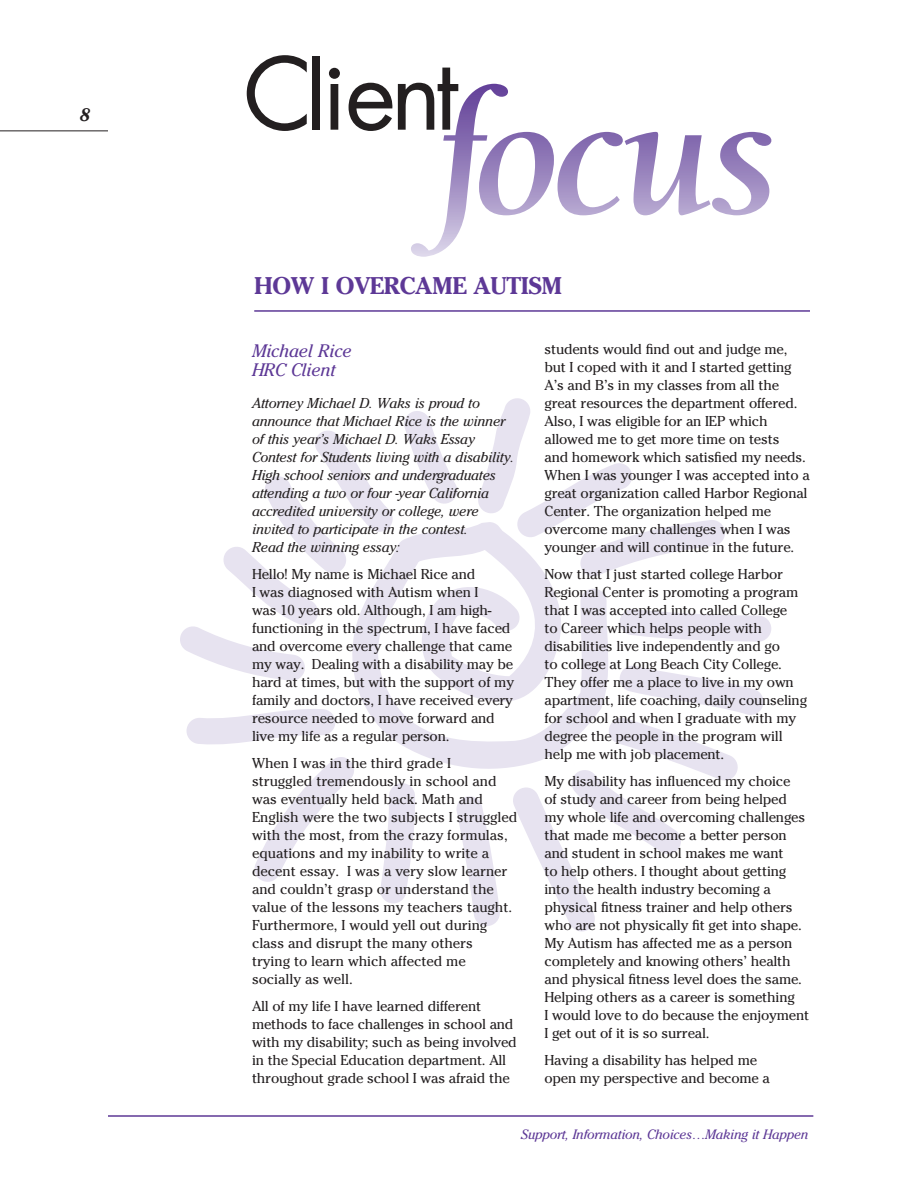
<style>
.page{position:relative;width:918px;height:1188px;background:#fff}
.page>*{position:absolute;margin:0;border:0;box-sizing:border-box;transform-origin:0 0}
.t1{font:700 24px "Cheltenham Std";letter-spacing:-.015em;color:#5d3896}
.t2{font:italic 18px/19.5px "Cheltenham Std";letter-spacing:-.015em;color:#5d3896}
.t3{font:italic 700 18px "Cheltenham Std";color:#231f20}
.t4{font:14.25px/18px "Cheltenham Std";letter-spacing:-.015em;color:#231f20}
.t5{font:italic 14.25px/18px "Cheltenham Std";letter-spacing:-.015em;color:#231f20}
.t6{font:italic 13.5px "Cheltenham Std";letter-spacing:-.015em;color:#5d3896}
</style>
<div class="page">
<hr style="left:0;top:130px;width:108px;height:1px;background:#231f20">
<hr style="left:108px;top:1115px;width:705px;height:2px;background:#5d3896">
<svg style="left:356px;top:525px;width:252px;height:244px"></svg>
<svg style="left:404px;top:411px;width:53px;height:93px"></svg>
<svg style="left:180px;top:430px;width:214px;height:252px"></svg>
<svg style="left:187px;top:709px;width:148px;height:36px"></svg>
<svg style="left:380px;top:783px;width:35px;height:121px"></svg>
<svg style="left:456px;top:796px;width:44px;height:130px"></svg>
<svg style="left:620px;top:609px;width:151px;height:33px"></svg>
<svg style="left:511px;top:665px;width:253px;height:266px"></svg>
<svg style="left:477px;top:398px;width:248px;height:180px"></svg>
<svg style="left:254px;top:757px;width:100px;height:125px"></svg>
<svg style="left:247px;top:55px;width:60px;height:76px"></svg>
<div style="left:313px;top:57px;width:7px;height:73px;background:#231f20"></div>
<svg style="left:329px;top:68px;width:11px;height:62px"></svg>
<svg style="left:349px;top:68px;width:422px;height:189px"></svg>
<hr style="left:254px;top:310px;width:556px;height:2px;background:#5d3896">
<p class="t3" style="left:80px;top:105px;width:12px">8</p>
<h1 class="t1" style="left:254px;top:271px;width:309px">HOW I OVERCAME AUTISM</h1>
<p class="t2" style="left:252px;top:341px;width:101px">Michael Rice<br>HRC Client</p>
<p class="t5" style="left:252px;top:394px;width:264px">Attorney Michael D. Waks is proud to announce that Michael Rice is the winner of this year’s Michael D. Waks Essay Contest for Students living with a disability.<br>High school seniors and undergraduates attending a two or four -year California accredited university or college, were invited to participate in the contest.<br>Read the winning essay:</p>
<p class="t4" style="left:252px;top:565px;width:264px">Hello! My name is Michael Rice and<br>I was diagnosed with Autism when I<br>was 10 years old. Although, I am high&shy;functioning in the spectrum, I have faced and overcome every challenge that came my way. Dealing with a disability may be hard at times, but with the support of my family and doctors, I have received every resource needed to move forward and live my life as a regular person.</p>
<p class="t4" style="left:252px;top:754px;width:267px">When I was in the third grade I<br>struggled tremendously in school and was eventually held back. Math and English were the two subjects I struggled with the most, from the crazy formulas, equations and my inability to write a decent essay. I was a very slow learner and couldn’t grasp or understand the value of the lessons my teachers taught.<br>Furthermore, I would yell out during class and disrupt the many others<br>trying to learn which affected me socially as well.</p>
<p class="t4" style="left:252px;top:997px;width:266px">All of my life I have learned different methods to face challenges in school and with my disability; such as being involved in the Special Education department. All throughout grade school I was afraid the</p>
<p class="t4" style="left:544px;top:340px;width:267px">students would find out and judge me, but I coped with it and I started getting A’s and B’s in my classes from all the great resources the department offered.<br>Also, I was eligible for an IEP which allowed me to get more time on tests<br>and homework which satisfied my needs.<br>When I was younger I was accepted into a great organization called Harbor Regional Center. The organization helped me overcome many challenges when I was younger and will continue in the future.</p>
<p class="t4" style="left:544px;top:565px;width:264px">Now that I just started college Harbor Regional Center is promoting a program that I was accepted into called College<br>to Career which helps people with disabilities live independently and go<br>to college at Long Beach City College.<br>They offer me a place to live in my own apartment, life coaching, daily counseling for school and when I graduate with my degree the people in the program will help me with job placement.</p>
<p class="t4" style="left:544px;top:772px;width:266px">My disability has influenced my choice<br>of study and career from being helped my whole life and overcoming challenges that made me become a better person and student in school makes me want<br>to help others. I thought about getting into the health industry becoming a physical fitness trainer and help others who are not physically fit get into shape.<br>My Autism has affected me as a person completely and knowing others’ health and physical fitness level does the same.<br>Helping others as a career is something<br>I would love to do because the enjoyment I get out of it is so surreal.</p>
<p class="t4" style="left:544px;top:1051px;width:227px">Having a disability has helped me open my perspective and become a</p>
<p class="t6" style="left:521px;top:1126px;width:289px">Support, Information, Choices…Making it Happen</p>
</div>
